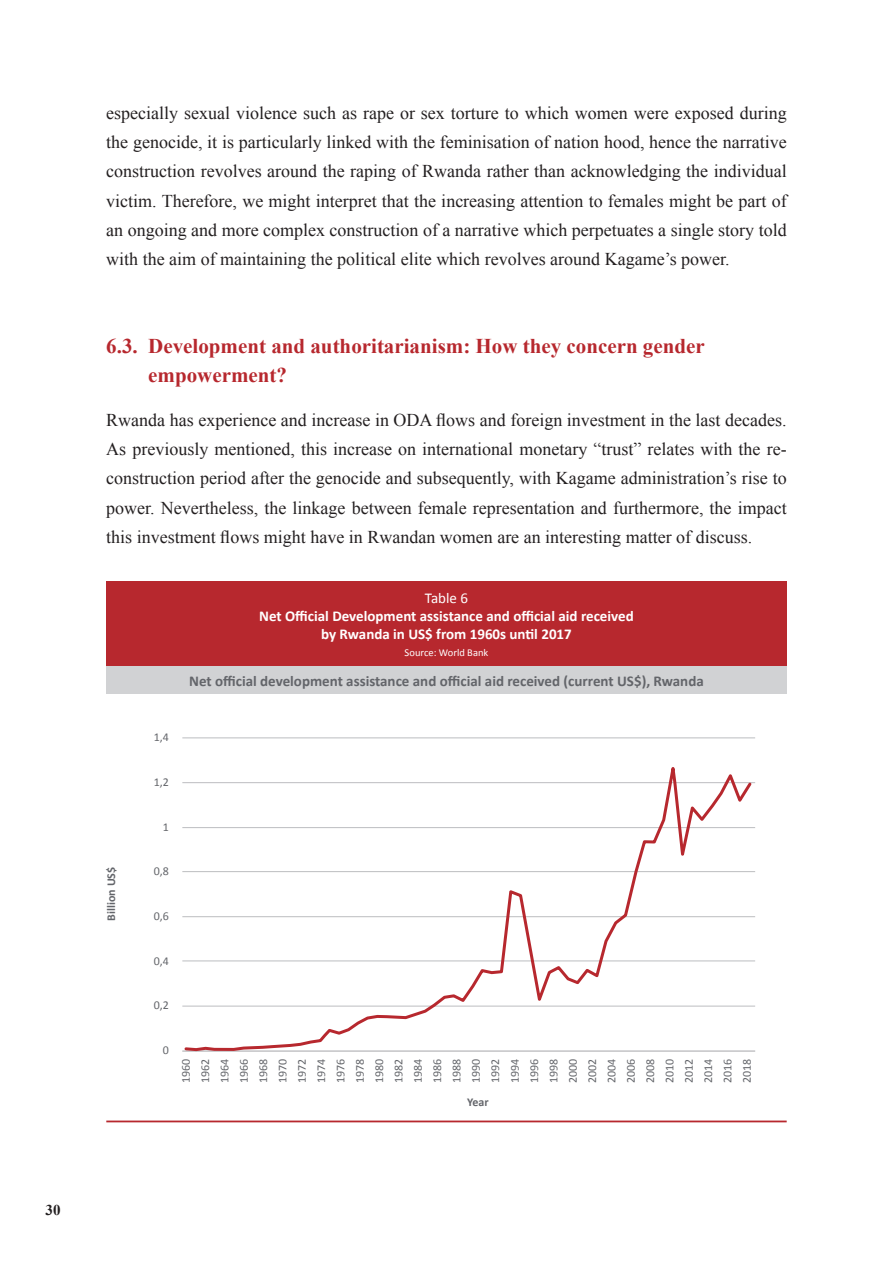
<style>
.page{position:relative;width:893px;height:1263px;background:#fff}
.page>*{position:absolute;margin:0;border:0;box-sizing:border-box;transform-origin:0 0}
.Normal__Web{font:700 21px/29.2px "Times New Roman";color:#b7282e}
.Normal__Web-2{font:18px/29.2px "Times New Roman";color:#231f20;text-align:justify}
.t1{font:700 15px "Calibri";color:#fff}
.t2{font:700 15px "Calibri";color:#63656a}
.t3{font:15px "Calibri";color:#fff}
.t4{font:700 15px "Times New Roman";color:#231f20}
.t5{font:12px "Calibri";color:#63656a}
.t6{font:700 12px "Calibri";color:#63656a}
.t7{font:10.5px "Calibri";color:#fff}
</style>
<div class="page">
<div style="left:106px;top:581px;width:681px;height:85px;background:#b7282e"></div>
<div style="left:106px;top:666px;width:681px;height:28px;background:#d1d2d4"></div>
<hr style="left:106px;top:1120px;width:681px;height:2px;background:#b7282e">
<hr style="left:182px;top:737px;width:573px;height:1px;background:#bcbdc0">
<hr style="left:182px;top:782px;width:573px;height:1px;background:#bcbdc0">
<hr style="left:182px;top:827px;width:573px;height:1px;background:#bcbdc0">
<hr style="left:182px;top:871px;width:573px;height:1px;background:#bcbdc0">
<hr style="left:182px;top:916px;width:573px;height:1px;background:#bcbdc0">
<hr style="left:182px;top:960px;width:573px;height:1px;background:#bcbdc0">
<hr style="left:182px;top:1006px;width:573px;height:1px;background:#bcbdc0">
<hr style="left:182px;top:1051px;width:573px;height:1px;background:#bcbdc0">
<svg style="left:183px;top:767px;width:571px;height:285px"></svg>
<p class="t4" style="left:46px;top:1199px;width:16px">30</p>
<p class="Normal__Web-2" style="left:106px;top:98px;width:682px">especially sexual violence such as rape or sex torture to which women were exposed during the genocide, it is particularly linked with the feminisation of nation hood, hence the narrative construction revolves around the raping of Rwanda rather than acknowledging the individual victim. Therefore, we might interpret that the increasing attention to females might be part of an ongoing and more complex construction of a narrative which perpetuates a single story told with the aim of maintaining the political elite which revolves around Kagame’s power.</p>
<p class="Normal__Web" style="left:148px;top:331px;width:558px;text-indent:-42px">6.3. Development and authoritarianism: How they concern gender empowerment?</p>
<p class="Normal__Web-2" style="left:106px;top:405px;width:682px">Rwanda has experience and increase in ODA flows and foreign investment in the last decades.<br>As previously mentioned, this increase on international monetary “trust” relates with the re&shy;construction period after the genocide and subsequently, with Kagame administration’s rise to power. Nevertheless, the linkage between female representation and furthermore, the impact this investment flows might have in Rwandan women are an interesting matter of discuss.</p>
<p class="t6" style="left:104px;top:920px;width:55px;rotate:-90deg">Billion US$</p>
<p class="t3" style="left:425px;top:589px;width:45px">Table 6</p>
<p class="t1" style="left:259px;top:606px;width:376px">Net Official Development assistance and official aid received</p>
<p class="t1" style="left:321px;top:624px;width:252px">by Rwanda in US$ from 1960s until 2017</p>
<p class="t7" style="left:405px;top:645px;width:85px">Source: World Bank</p>
<p class="t2" style="left:189px;top:671px;width:516px">Net official development assistance and official aid received (current US$), Rwanda</p>
<p class="t5" style="left:154px;top:730px;width:17px">1,4</p>
<p class="t5" style="left:154px;top:774px;width:17px">1,2</p>
<p class="t5" style="left:163px;top:819px;width:8px">1</p>
<p class="t5" style="left:154px;top:864px;width:17px">0,8</p>
<p class="t5" style="left:154px;top:908px;width:17px">0,6</p>
<p class="t5" style="left:154px;top:953px;width:17px">0,4</p>
<p class="t5" style="left:154px;top:998px;width:17px">0,2</p>
<p class="t5" style="left:163px;top:1042px;width:8px">0</p>
<p class="t5" style="left:178px;top:1083px;width:26px;rotate:-90deg">1960</p>
<p class="t5" style="left:197px;top:1083px;width:26px;rotate:-90deg">1962</p>
<p class="t5" style="left:217px;top:1083px;width:26px;rotate:-90deg">1964</p>
<p class="t5" style="left:236px;top:1083px;width:26px;rotate:-90deg">1966</p>
<p class="t5" style="left:256px;top:1083px;width:26px;rotate:-90deg">1968</p>
<p class="t5" style="left:275px;top:1083px;width:26px;rotate:-90deg">1970</p>
<p class="t5" style="left:294px;top:1083px;width:26px;rotate:-90deg">1972</p>
<p class="t5" style="left:314px;top:1083px;width:26px;rotate:-90deg">1974</p>
<p class="t5" style="left:333px;top:1083px;width:26px;rotate:-90deg">1976</p>
<p class="t5" style="left:352px;top:1083px;width:26px;rotate:-90deg">1978</p>
<p class="t5" style="left:372px;top:1083px;width:26px;rotate:-90deg">1980</p>
<p class="t5" style="left:391px;top:1083px;width:26px;rotate:-90deg">1982</p>
<p class="t5" style="left:410px;top:1083px;width:26px;rotate:-90deg">1984</p>
<p class="t5" style="left:430px;top:1083px;width:26px;rotate:-90deg">1986</p>
<p class="t5" style="left:449px;top:1083px;width:26px;rotate:-90deg">1988</p>
<p class="t5" style="left:468px;top:1083px;width:26px;rotate:-90deg">1990</p>
<p class="t5" style="left:488px;top:1083px;width:26px;rotate:-90deg">1992</p>
<p class="t5" style="left:507px;top:1083px;width:26px;rotate:-90deg">1994</p>
<p class="t5" style="left:526px;top:1083px;width:26px;rotate:-90deg">1996</p>
<p class="t5" style="left:546px;top:1083px;width:26px;rotate:-90deg">1998</p>
<p class="t5" style="left:565px;top:1083px;width:26px;rotate:-90deg">2000</p>
<p class="t5" style="left:584px;top:1083px;width:26px;rotate:-90deg">2002</p>
<p class="t5" style="left:604px;top:1083px;width:26px;rotate:-90deg">2004</p>
<p class="t5" style="left:623px;top:1083px;width:26px;rotate:-90deg">2006</p>
<p class="t5" style="left:643px;top:1083px;width:26px;rotate:-90deg">2008</p>
<p class="t5" style="left:662px;top:1083px;width:26px;rotate:-90deg">2010</p>
<p class="t5" style="left:681px;top:1083px;width:26px;rotate:-90deg">2012</p>
<p class="t5" style="left:701px;top:1083px;width:26px;rotate:-90deg">2014</p>
<p class="t5" style="left:720px;top:1083px;width:26px;rotate:-90deg">2016</p>
<p class="t5" style="left:739px;top:1083px;width:26px;rotate:-90deg">2018</p>
<p class="t6" style="left:467px;top:1094px;width:23px">Year</p>
</div>
